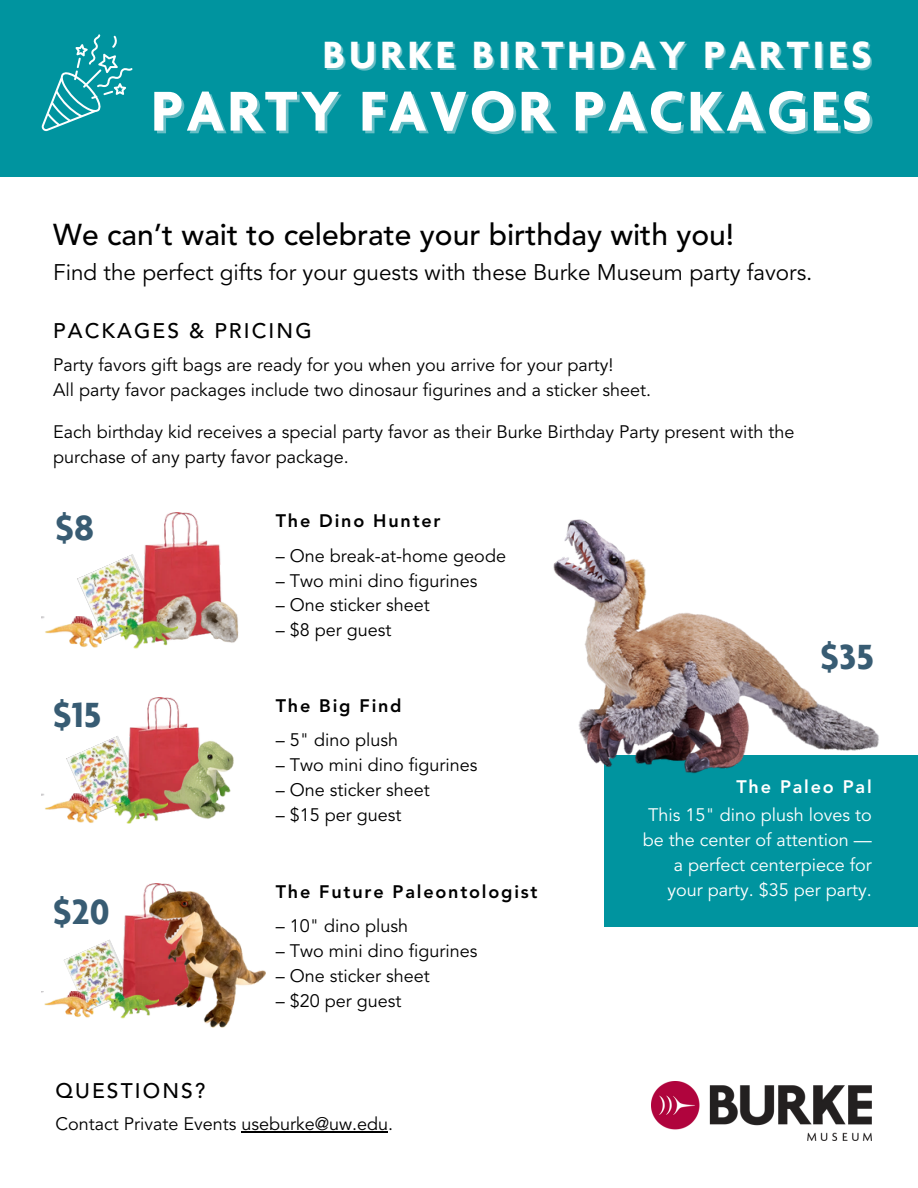
<style>
.page{position:relative;width:918px;height:1188px;background:#fff}
.page>*{position:absolute;margin:0;border:0;box-sizing:border-box;transform-origin:0 0}
.t1{font:700 60.75px "Agenda";letter-spacing:.05em;color:#fff}
.t2{font:700 41.1px "Agenda";letter-spacing:.1em;color:#fff}
.t3{font:700 37.95px "Agenda";color:#385c73}
.t4{font:500 30px "Avenir LT Pro";color:#000}
.t5{font:22.5px "Avenir LT Pro";color:#000}
.t6{font:500 21px "Avenir LT Pro";letter-spacing:.1em;color:#000}
.t7{font:18px/24.8px "Avenir LT Pro";color:#000}
.t8{font:18px/24.8px "Avenir LT Pro";color:#fff;text-align:right}
.t9{font:800 18px "Avenir LT Pro";letter-spacing:.1em;color:#000}
.t10{font:800 18px "Avenir LT Pro";letter-spacing:.1em;color:#fff}
</style>
<div class="page">
<img style="left:651px;top:1081px;width:221px;height:60px">
<div style="left:0;top:0;width:918px;height:176px;background:#00949f"></div>
<img style="left:76px;top:562px;width:38px;height:55px">
<img style="left:114px;top:512px;width:107px;height:105px">
<img style="left:151px;top:577px;width:88px;height:66px">
<img style="left:42px;top:617px;width:136px;height:32px">
<img style="left:66px;top:744px;width:34px;height:50px">
<img style="left:100px;top:697px;width:100px;height:97px">
<img style="left:42px;top:794px;width:109px;height:30px">
<img style="left:151px;top:735px;width:83px;height:87px">
<img style="left:63px;top:946px;width:31px;height:46px">
<img style="left:94px;top:884px;width:82px;height:108px">
<img style="left:42px;top:992px;width:108px;height:27px">
<img style="left:150px;top:891px;width:115px;height:136px">
<div style="left:604px;top:755px;width:314px;height:172px;background:#00949f"></div>
<img style="left:553px;top:519px;width:326px;height:254px">
<svg style="left:42px;top:34px;width:90px;height:97px"></svg>
<hr style="left:242px;top:1131px;width:146px;height:1px;background:#000">
<p class="t2" style="left:323px;top:39px;width:550px">BURKE BIRTHDAY PARTIES</p>
<h3 class="t1" style="left:151px;top:87px;width:722px">PARTY FAVOR PACKAGES</h3>
<p class="t4" style="left:53px;top:223px;width:683px">We can’t wait to celebrate your birthday with you!</p>
<p class="t5" style="left:53px;top:263px;width:761px">Find the perfect gifts for your guests with these Burke Museum party favors.</p>
<p class="t6" style="left:53px;top:322px;width:260px">PACKAGES &amp; PRICING</p>
<p class="t7" style="left:53px;top:354px;width:562px">Party favors gift bags are ready for you when you arrive for your party!</p>
<p class="t7" style="left:53px;top:379px;width:599px">All party favor packages include two dinosaur figurines and a sticker sheet.</p>
<p class="t7" style="left:53px;top:421px;width:743px">Each birthday kid receives a special party favor as their Burke Birthday Party present with the purchase of any party favor package.</p>
<p class="t3" style="left:56px;top:512px;width:40px">$8</p>
<p class="t9" style="left:276px;top:514px;width:166px">The Dino Hunter</p>
<p class="t7" style="left:276px;top:545px;width:232px">– One break-at-home geode</p>
<h3 class="t7" style="left:276px;top:570px;width:203px">– Two mini dino figurines</h3>
<p class="t7" style="left:276px;top:594px;width:156px">– One sticker sheet</p>
<p class="t7" style="left:276px;top:619px;width:117px">– $8 per guest</p>
<p class="t3" style="left:821px;top:642px;width:55px">$35</p>
<h3 class="t3" style="left:53px;top:700px;width:50px">$15</h3>
<p class="t3" style="left:53px;top:896px;width:58px">$20</p>
<p class="t9" style="left:276px;top:698px;width:127px">The Big Find</p>
<p class="t7" style="left:276px;top:729px;width:124px">– 5" dino plush</p>
<p class="t7" style="left:276px;top:754px;width:203px">– Two mini dino figurines</p>
<p class="t7" style="left:276px;top:779px;width:156px">– One sticker sheet</p>
<p class="t7" style="left:276px;top:804px;width:127px">– $15 per guest</p>
<p class="t9" style="left:276px;top:884px;width:263px">The Future Paleontologist</p>
<p class="t7" style="left:276px;top:915px;width:134px">– 10" dino plush</p>
<p class="t7" style="left:276px;top:940px;width:203px">– Two mini dino figurines</p>
<p class="t7" style="left:276px;top:965px;width:156px">– One sticker sheet</p>
<p class="t7" style="left:276px;top:990px;width:127px">– $20 per guest</p>
<p class="t6" style="left:56px;top:1082px;width:151px">QUESTIONS?</p>
<p class="t7" style="left:56px;top:1113px;width:339px">Contact Private Events useburke@uw.edu.</p>
<p class="t10" style="left:737px;top:780px;width:137px">The Paleo Pal</p>
<p class="t8" style="left:643px;top:804px;width:230px">This 15" dino plush loves to be the center of attention — a perfect centerpiece for your party. $35 per party.</p>
</div>
